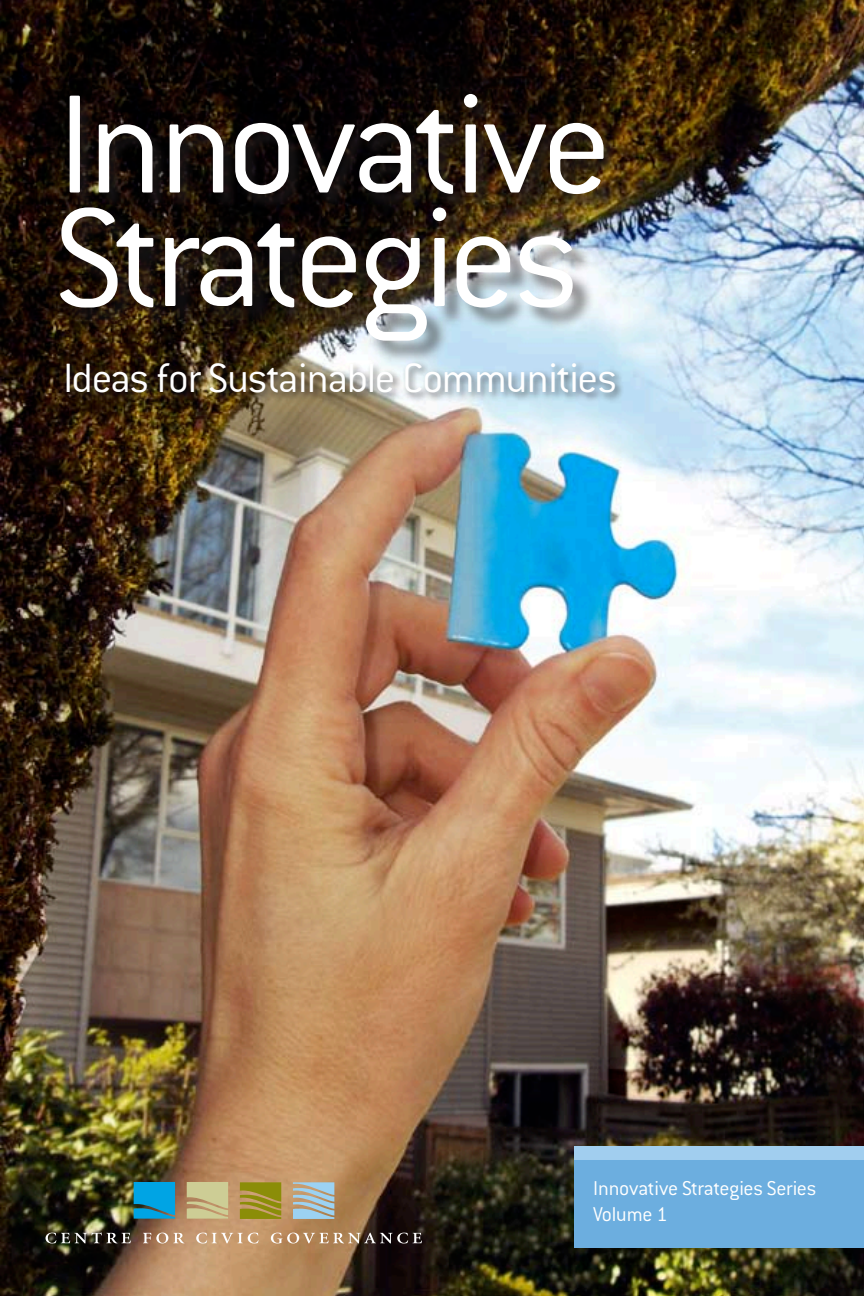
<style>
.page{position:relative;width:864px;height:1296px;background:#fff}
.page>*{position:absolute;margin:0;border:0;box-sizing:border-box;transform-origin:0 0}
.t1{font:300 154px "Conduit ITC";letter-spacing:-.045em;color:#fff}
.t2{font:300 45px "Conduit ITC";letter-spacing:-.025em;color:#fff}
.t3{font:300 22px/26.4px "Conduit ITC";letter-spacing:-.015em;color:#fff}
</style>
<div class="page">
<img style="left:0;top:0;width:864px;height:1296px">
<svg style="left:293px;top:1182px;width:41px;height:37px;background:#a6bdc5"></svg>
<svg style="left:240px;top:1182px;width:41px;height:37px;background:#999020"></svg>
<svg style="left:187px;top:1182px;width:41px;height:37px;background:#c9c28c"></svg>
<svg style="left:134px;top:1182px;width:41px;height:37px;background:#079bd4"></svg>
<svg style="left:46px;top:1232px;width:85px;height:11px"></svg>
<svg style="left:143px;top:1233px;width:41px;height:10px"></svg>
<svg style="left:196px;top:1233px;width:63px;height:10px"></svg>
<svg style="left:271px;top:1233px;width:151px;height:10px;background:#957d69"></svg>
<div style="left:574px;top:1146px;width:290px;height:102px;background:#6caedf"></div>
<div style="left:71px;top:97px;width:723px;height:190px;background:#231f20;opacity:.55"></div>
<div style="left:64px;top:361px;width:783px;height:147px;background:#231f20;opacity:.66"></div>
<div style="left:574px;top:1146px;width:290px;height:14px;background:#a1ceef"></div>
<div style="left:61px;top:208px;width:705px;height:199px;background:#231f20;opacity:.57"></div>
<h1 class="t1" style="left:57px;top:61px;width:556px">Innovative</h1>
<h1 class="t1" style="left:54px;top:174px;width:527px">Strategies</h1>
<h2 class="t2" style="left:63px;top:353px;width:556px">Ideas for Sustainable Communities</h2>
<p class="t3" style="left:593px;top:1174px;width:225px">Innovative Strategies Series<br>Volume 1</p>
</div>
